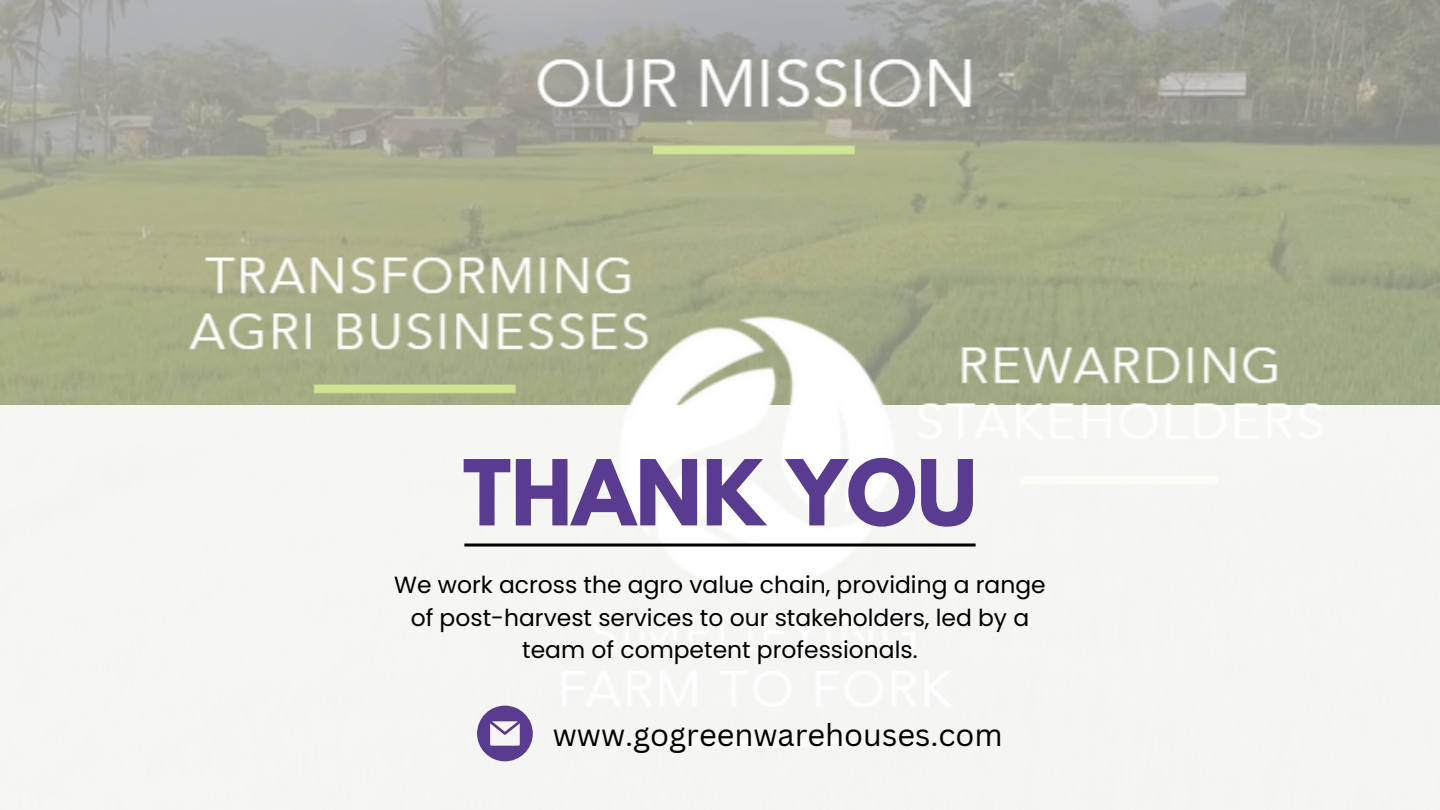
<style>
.page{position:relative;width:1440px;height:810px;background:#fff}
.page>*{position:absolute;margin:0;border:0;box-sizing:border-box;transform-origin:0 0}
.t1{font:700 80.5px "League Spartan";color:#593c8f}
.t2{font:30.8px "Canva Sans";color:#000}
.t3{font:23.4px/32.5px "Poppins";color:#000;text-align:center}
</style>
<div class="page">
<img style="left:0;top:0;width:1440px;height:405px">
<div style="left:0;top:405px;width:1440px;height:405px;background:#f5f6f3"></div>
<hr style="left:464px;top:544px;width:512px;height:3px;background:#000">
<svg style="left:477px;top:706px;width:56px;height:55px"></svg>
<h1 class="t1" style="left:463px;top:453px;width:515px">THANK YOU</h1>
<p class="t3" style="left:394px;top:569px;width:653px">We work across the agro value chain, providing a range of post-harvest services to our stakeholders, led by a team of competent professionals.</p>
<p class="t2" style="left:553px;top:713px;width:452px">www.gogreenwarehouses.com</p>
</div>
